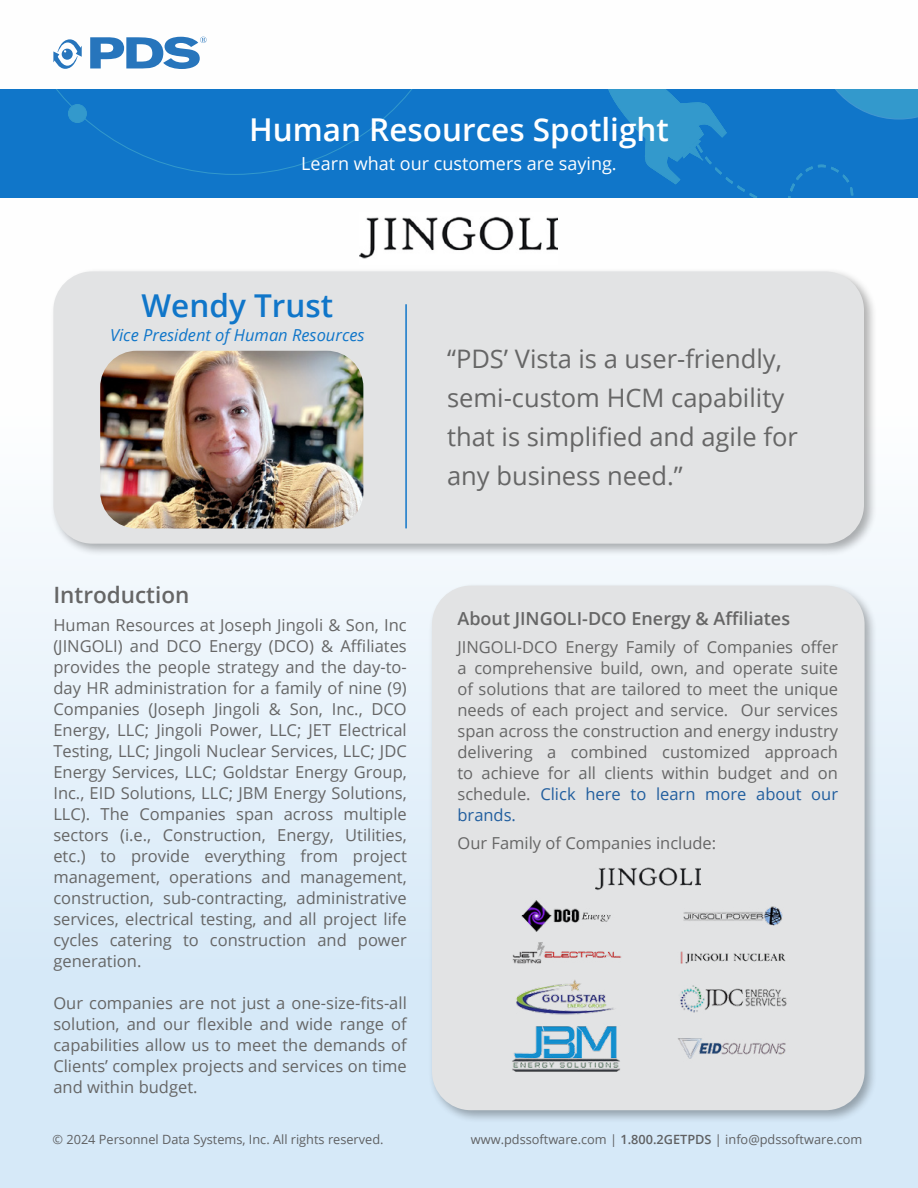
<style>
.page{position:relative;width:918px;height:1188px;background:#fff}
.page>*{position:absolute;margin:0;border:0;box-sizing:border-box;transform-origin:0 0}
.t1{font:600 31.5px "Open Sans";color:#fff}
.t2{font:600 31.5px "Open Sans";color:#1076c9}
.t3{font:25.5px/39px "Open Sans";color:#666}
.t4{font:600 22.5px "Open Sans";color:#666}
.t5{font:600 18px "Open Sans";color:#666}
.t6{font:18px "Open Sans";color:#fff}
.t7{font:16.5px/21px "Open Sans";color:#666;text-align:justify}
.t8{font:italic 16.5px "Open Sans";color:#1076c9}
.t9{font:12.75px "Open Sans";color:#5f6062}
.s1{font-weight:600}
.s2{color:#215e9e}
</style>
<div class="page">
<div style="left:0;top:0;width:918px;height:1188px;background:linear-gradient(to bottom,#fff,#d2e7f7)"></div>
<div style="left:49px;top:268px;width:828px;height:289px;background:#000;opacity:.31"></div>
<div style="left:53px;top:271px;width:811px;height:273px;background:#e2e3e4;border-radius:39px"></div>
<div style="left:0;top:89px;width:918px;height:109px;background:#1076c9"></div>
<svg style="left:56px;top:89px;width:356px;height:86px"></svg>
<div style="left:68px;top:105px;width:18px;height:18px;background:#39c;border-radius:50%"></div>
<div style="left:68px;top:104px;width:19px;height:19px;border:1px solid #39c;border-radius:50%"></div>
<svg style="left:608px;top:89px;width:310px;height:109px"></svg>
<img style="left:100px;top:351px;width:263px;height:177px">
<img style="left:360px;top:212px;width:198px;height:52px">
<svg style="left:90px;top:37px;width:117px;height:32px"></svg>
<svg style="left:53px;top:39px;width:29px;height:30px"></svg>
<hr style="left:405px;top:304px;width:2px;height:224px;background:#1076c9">
<div style="left:428px;top:582px;width:450px;height:541px;background:#000;opacity:.31"></div>
<div style="left:432px;top:586px;width:433px;height:524px;background:#e2e3e4;border-radius:39px"></div>
<img style="left:521px;top:900px;width:90px;height:32px">
<img style="left:683px;top:906px;width:100px;height:20px">
<img style="left:512px;top:942px;width:109px;height:22px">
<img style="left:680px;top:951px;width:106px;height:13px">
<img style="left:516px;top:980px;width:98px;height:35px">
<img style="left:680px;top:985px;width:107px;height:28px">
<img style="left:512px;top:1026px;width:108px;height:46px">
<img style="left:678px;top:1038px;width:108px;height:21px">
<img style="left:595px;top:867px;width:105px;height:23px">
<h1 class="t1" style="left:249px;top:108px;width:421px">Human Resources Spotlight</h1>
<p class="t6" style="left:301px;top:151px;width:317px">Learn what our customers are saying.</p>
<h1 class="t2" style="left:141px;top:284px;width:193px">Wendy Trust</h1>
<p class="t8" style="left:110px;top:324px;width:256px">Vice President of Human Resources</p>
<h2 class="t3" style="left:447px;top:338px;width:352px">“PDS’ Vista is a user-friendly, semi-custom HCM capability that is simplified and agile for any business need.”</h2>
<h3 class="t4" style="left:53px;top:579px;width:138px">Introduction</h3>
<p class="t7" style="left:53px;top:614px;width:355px">Human Resources at Joseph Jingoli &amp; Son, Inc (JINGOLI) and DCO Energy (DCO) &amp; Affiliates provides the people strategy and the day-to&shy;day HR administration for a family of nine (9)<br>Companies (Joseph Jingoli &amp; Son, Inc., DCO Energy, LLC; Jingoli Power, LLC; JET Electrical Testing, LLC; Jingoli Nuclear Services, LLC; JDC Energy Services, LLC; Goldstar Energy Group, Inc., EID Solutions, LLC; JBM Energy Solutions, LLC). The Companies span across multiple sectors (i.e., Construction, Energy, Utilities, etc.) to provide everything from project management, operations and management, construction, sub-contracting, administrative services, electrical testing, and all project life cycles catering to construction and power generation.</p>
<p class="t7" style="left:53px;top:992px;width:355px">Our companies are not just a one-size-fits-all solution, and our flexible and wide range of capabilities allow us to meet the demands of Clients’ complex projects and services on time and within budget.</p>
<p class="t9" style="left:52px;top:1131px;width:333px">© 2024 Personnel Data Systems, Inc. All rights reserved.</p>
<p class="t9" style="left:471px;top:1131px;width:393px">www.pdssoftware.com | <span class="s1">1.800.2GETPDS</span> | info@pdssoftware.com</p>
<p class="t5" style="left:458px;top:606px;width:334px">About JINGOLI-DCO Energy &amp; Affiliates</p>
<p class="t7" style="left:458px;top:636px;width:382px">JINGOLI-DCO Energy Family of Companies offer a comprehensive build, own, and operate suite of solutions that are tailored to meet the unique needs of each project and service. Our services span across the construction and energy industry delivering a combined customized approach to achieve for all clients within budget and on schedule. <span class="s2">Click here to learn more about our brands.</span></p>
<p class="t7" style="left:458px;top:832px;width:260px">Our Family of Companies include:</p>
</div>
